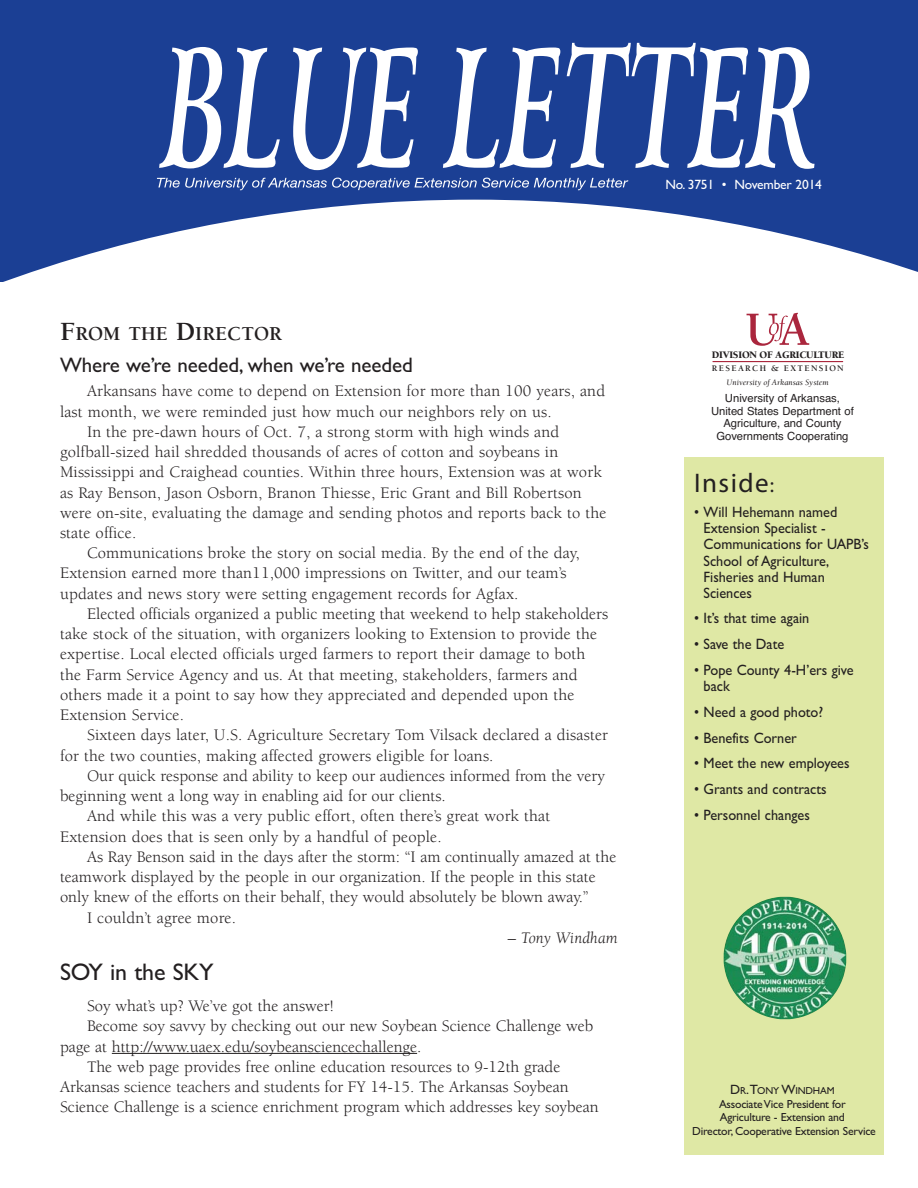
<style>
.page{position:relative;width:918px;height:1188px;background:#fff}
.page>*{position:absolute;margin:0;border:0;box-sizing:border-box;transform-origin:0 0}
.t1{font:27px "Myriad Pro";letter-spacing:.05em;color:#231f20}
.t2{font:24px "Gill Sans";letter-spacing:-.005em;color:#231f20}
.t3{font:21px "Gill Sans";letter-spacing:-.005em;color:#231f20}
.t4{font:700 20.25px "Berkeley";color:#231f20}
.t5{font:16.5px/20.2px "Berkeley";letter-spacing:.01em;color:#231f20}
.t6{font:italic 16.5px "Berkeley";letter-spacing:.01em;color:#231f20}
.t7{font:15px/16px "Gill Sans";color:#231f20;scale:.95 1}
.t8{font:13.5px "Gill Sans";letter-spacing:-.015em;color:#fff}
.t9{font:11.7px/13.5px "Gill Sans";letter-spacing:-.02em;color:#231f20;text-align:center}
.t10{font:11.25px/12.8px "Helvetica";color:#231f20;text-align:center}
.t11{font:900 10.2px "Berkeley";letter-spacing:-.02em;color:#221e1f}
.t12{font:10.2px "Gill Sans";letter-spacing:-.015em;color:#231f20}
.t13{font:700 8.85px "Berkeley";letter-spacing:.155em;color:#221e1f}
.t14{font:italic 8.4px "Berkeley";color:#231f20}
.s1{font-size:27px}
.s2{font-size:21px}
.s3{font-size:13.5px}
</style>
<div class="page">
<div style="left:685px;top:457px;width:199px;height:698px;background:#dfe8a5"></div>
<hr style="left:713px;top:361px;width:130px;height:1px;background:#aa263d">
<hr style="left:112px;top:1053px;width:305px;height:1px;background:#231f20">
<div style="left:0;top:0;width:917px;height:281px;background:#1b3f94"></div>
<svg style="left:159px;top:47px;width:121px;height:121px"></svg>
<svg style="left:293px;top:48px;width:125px;height:122px"></svg>
<svg style="left:443px;top:48px;width:117px;height:120px"></svg>
<svg style="left:567px;top:43px;width:248px;height:126px"></svg>
<svg style="left:157px;top:178px;width:471px;height:12px"></svg>
<svg style="left:747px;top:313px;width:62px;height:33px"></svg>
<img style="left:724px;top:897px;width:122px;height:122px;border-radius:57px">
<svg style="left:0;top:200px;width:917px;height:82px;fill:#fff"></svg>
<p class="t8" style="left:665px;top:180px;width:158px">No. 3751 • November 2014</p>
<h1 class="t4" style="left:60px;top:326px;width:223px"><span class="s1">F</span>ROM THE <span class="s1">D</span>IRECTOR</h1>
<p class="t3" style="left:60px;top:358px;width:354px">Where we’re needed, when we’re needed</p>
<p class="t5" style="left:60px;top:382px;width:547px;text-indent:27px">Arkansans have come to depend on Extension for more than 100 years, and last month, we were reminded just how much our neighbors rely on us.</p>
<p class="t5" style="left:60px;top:423px;width:548px;text-indent:27px">In the pre-dawn hours of Oct. 7, a strong storm with high winds and golfball-sized hail shredded thousands of acres of cotton and soybeans in Mississippi and Craighead counties. Within three hours, Extension was at work as Ray Benson, Jason Osborn, Branon Thiesse, Eric Grant and Bill Robertson were on-site, evaluating the damage and sending photos and reports back to the state office.</p>
<p class="t5" style="left:60px;top:544px;width:521px;text-indent:27px">Communications broke the story on social media. By the end of the day,<br>Extension earned more than11,000 impressions on Twitter, and our team’s updates and news story were setting engagement records for Agfax.</p>
<p class="t5" style="left:60px;top:605px;width:550px;text-indent:27px">Elected officials organized a public meeting that weekend to help stakeholders take stock of the situation, with organizers looking to Extension to provide the expertise. Local elected officials urged farmers to report their damage to both the Farm Service Agency and us. At that meeting, stakeholders, farmers and others made it a point to say how they appreciated and depended upon the Extension Service.</p>
<p class="t5" style="left:60px;top:727px;width:550px;text-indent:27px">Sixteen days later, U.S. Agriculture Secretary Tom Vilsack declared a disaster for the two counties, making affected growers eligible for loans.</p>
<p class="t5" style="left:60px;top:767px;width:547px;text-indent:27px">Our quick response and ability to keep our audiences informed from the very beginning went a long way in enabling aid for our clients.</p>
<p class="t5" style="left:60px;top:808px;width:492px;text-indent:27px">And while this was a very public effort, often there’s great work that<br>Extension does that is seen only by a handful of people.</p>
<p class="t5" style="left:60px;top:848px;width:558px;text-indent:27px">As Ray Benson said in the days after the storm: “I am continually amazed at the teamwork displayed by the people in our organization. If the people in this state only knew of the efforts on their behalf, they would absolutely be blown away.”</p>
<p class="t5" style="left:87px;top:909px;width:150px">I couldn’t agree more.</p>
<p class="t6" style="left:508px;top:931px;width:111px">– Tony Windham</p>
<h2 class="t2" style="left:60px;top:964px;width:155px">SOY in the SKY</h2>
<p class="t5" style="left:87px;top:997px;width:249px">Soy what’s up? We’ve got the answer!</p>
<p class="t5" style="left:60px;top:1018px;width:535px;text-indent:27px">Become soy savvy by checking out our new Soybean Science Challenge web page at http://www.uaex.edu/soybeansciencechallenge.</p>
<p class="t5" style="left:60px;top:1058px;width:540px;text-indent:27px">The web page provides free online education resources to 9-12th grade<br>Arkansas science teachers and students for FY 14-15. The Arkansas Soybean<br>Science Challenge is a science enrichment program which addresses key soybean</p>
<p class="t11" style="left:712px;top:351px;width:134px">DIVISION OF AGRICULTURE</p>
<p class="t13" style="left:712px;top:365px;width:133px">RESEARCH &amp; EXTENSION</p>
<p class="t14" style="left:727px;top:379px;width:103px">University of Arkansas System</p>
<p class="t10" style="left:711px;top:393px;width:144px">University of Arkansas,<br>United States Department of<br>Agriculture, and County<br>Governments Cooperating</p>
<h2 class="t1" style="left:694px;top:466px;width:82px">Inside<span class="s2">:</span></h2>
<p class="t7" style="left:704px;top:506px;width:176px;text-indent:-9px">• Will Hehemann named<br>Extension Specialist -<br>Communications for UAPB’s<br>School of Agriculture,<br>Fisheries and Human<br>Sciences</p>
<p class="t7" style="left:694px;top:612px;width:123px">• It’s that time again</p>
<p class="t7" style="left:694px;top:638px;width:96px">• Save the Date</p>
<p class="t7" style="left:704px;top:664px;width:160px;text-indent:-9px">• Pope County 4-H’ers give back</p>
<p class="t7" style="left:694px;top:705px;width:137px">• Need a good photo?</p>
<p class="t7" style="left:694px;top:731px;width:110px">• Benefits Corner</p>
<p class="t7" style="left:694px;top:757px;width:165px">• Meet the new employees</p>
<p class="t7" style="left:694px;top:783px;width:141px">• Grants and contracts</p>
<p class="t7" style="left:694px;top:808px;width:123px">• Personnel changes</p>
<p class="t12" style="left:730px;top:1087px;width:106px"><span class="s3">D</span>R<span class="s3">.T</span>ONY <span class="s3">W</span>INDHAM</p>
<p class="t9" style="left:692px;top:1098px;width:185px">Associate Vice President for<br>Agriculture - Extension and<br>Director, Cooperative Extension Service</p>
</div>
